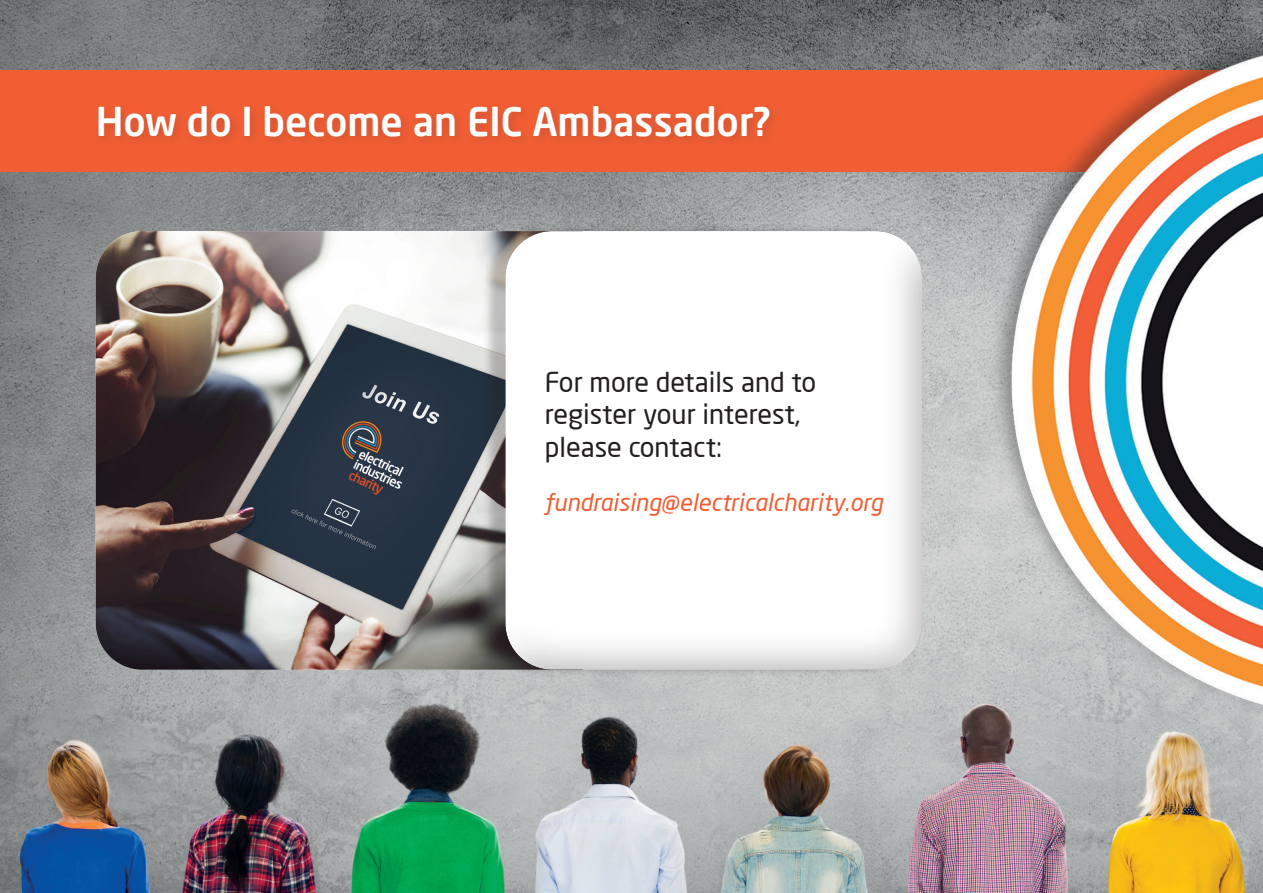
<style>
.page{position:relative;width:1263px;height:893px;background:#fff}
.page>*{position:absolute;margin:0;border:0;box-sizing:border-box;transform-origin:0 0}
.t1{font:500 39px "Neo Sans Pro";color:#fff}
.t2{font:27px/32.4px "Neo Sans Pro";color:#231f20}
.t3{font:italic 23.55px "Neo Sans Pro";color:#f15e34}
</style>
<div class="page">
<img style="left:0;top:0;width:1263px;height:893px">
<div style="left:0;top:70px;width:1263px;height:102px;background:#f15e34"></div>
<div style="left:93px;top:102px;width:687px;height:46px;background:#e95b33"></div>
<img style="left:908px;top:30px;width:355px;height:688px">
<img style="left:96px;top:231px;width:386px;height:439px">
<div style="left:482px;top:223px;width:433px;height:455px;background:#231f20;opacity:.26"></div>
<div style="left:505px;top:228px;width:417px;height:443px;background:#231f20;opacity:.31"></div>
<h1 class="t1" style="left:96px;top:97px;width:676px">How do I become an EIC Ambassador?</h1>
<p class="t2" style="left:545px;top:365px;width:273px">For more details and to register your interest, please contact:</p>
<p class="t3" style="left:545px;top:488px;width:339px">fundraising@electricalcharity.org</p>
</div>
